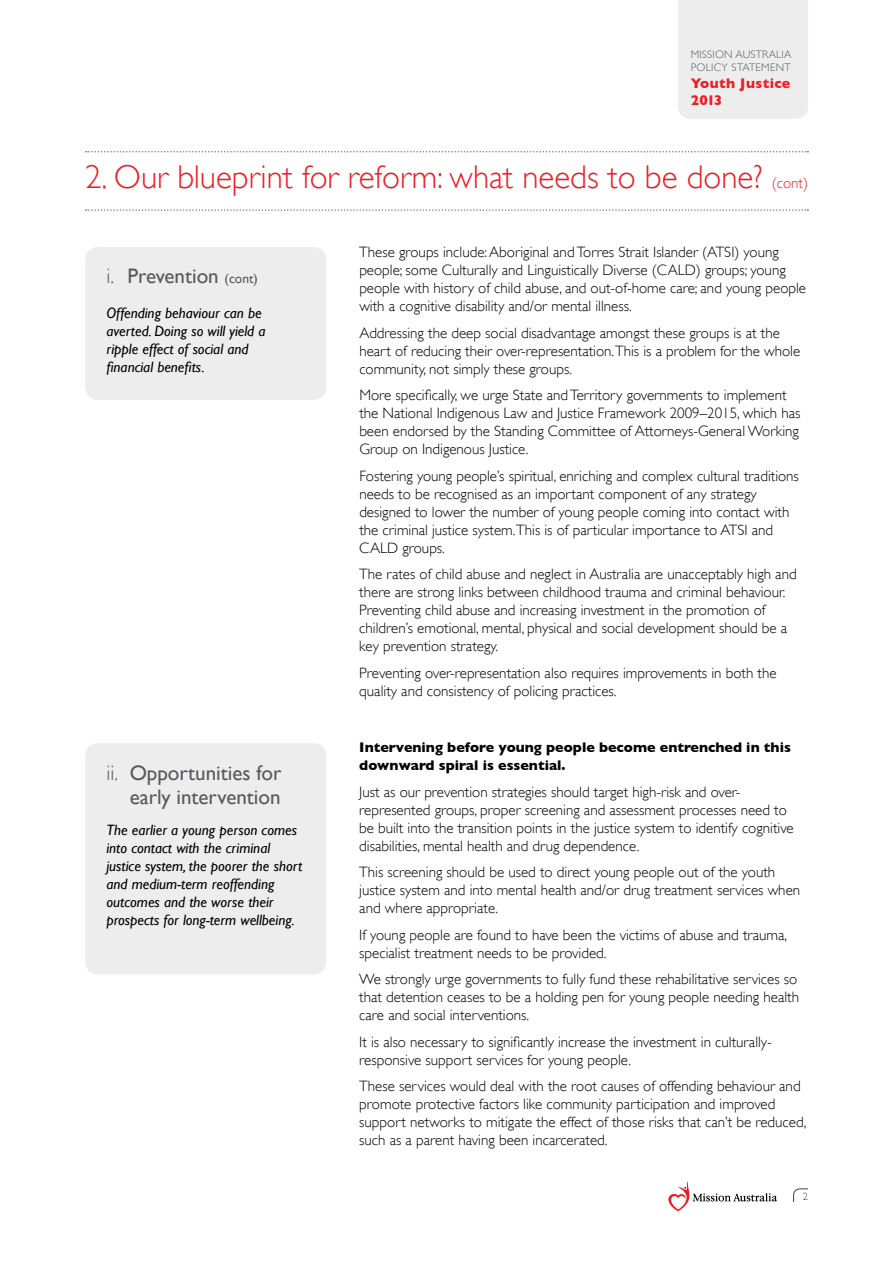
<style>
.page{position:relative;width:893px;height:1263px;background:#fff}
.page>*{position:absolute;margin:0;border:0;box-sizing:border-box;transform-origin:0 0}
.t1{font:300 33px "Gill Sans";color:#ed1d24}
.t2{font:21px/24px "Gill Sans";color:#58595b;text-align:right}
.t3{font:300 15px/18px "Gill Sans";color:#000}
.t4{font:italic 15px/18px "Gill Sans";color:#000}
.t5{font:700 14.25px/18px "Gill Sans";color:#000}
.t6{font:700 14.25px/17.1px "Gill Sans";letter-spacing:.02em;color:#ed1d24}
.t7{font:300 10.95px/13px "Gill Sans";letter-spacing:.02em;color:#58595b}
.t8{font:300 10.5px "Gill Sans";color:#414042}
.s1{font-size:15px}
.s2{font-weight:300}
.s3{font-size:13.5px}
</style>
<div class="page">
<svg style="left:668px;top:1181px;width:109px;height:30px"></svg>
<div style="left:793px;top:1189px;width:25px;height:21px;border:1px solid #414042;border-radius:6px"></div>
<div style="left:786px;top:1202px;width:37px;height:11px;background:#fff"></div>
<div style="left:808px;top:1182px;width:25px;height:50px;background:#fff"></div>
<div style="left:85px;top:743px;width:241px;height:231px;background:#ededee;border-radius:13px"></div>
<svg style="left:86px;top:151px;width:722px;height:1px"></svg>
<svg style="left:86px;top:209px;width:722px;height:2px"></svg>
<div style="left:85px;top:247px;width:241px;height:153px;background:#ededee;border-radius:13px"></div>
<div style="left:678px;top:0;width:130px;height:119px;background:#ededee"></div>
<p class="t7" style="left:691px;top:48px;width:102px">mission australia policy statement</p>
<p class="t6" style="left:691px;top:75px;width:101px">Youth Justice<br>2013</p>
<h1 class="t1" style="left:85px;top:158px;width:724px">2. Our blueprint for reform: what needs to be done? <span class="s1">(cont)</span></h1>
<h2 class="t2" style="left:106px;top:263px;width:153px"><span class="s2">i.</span> Prevention <span class="s3">(cont)</span></h2>
<p class="t4" style="left:106px;top:304px;width:161px">Offending behaviour can be averted. Doing so will yield a ripple effect of social and financial benefits.</p>
<h2 class="t2" style="left:106px;top:761px;width:176px"><span class="s2">ii.</span> Opportunities for early intervention</h2>
<p class="t4" style="left:106px;top:821px;width:197px">The earlier a young person comes into contact with the criminal justice system, the poorer the short and medium-term reoffending outcomes and the worse their prospects for long-term wellbeing.</p>
<p class="t3" style="left:359px;top:243px;width:356px">These groups include: Aboriginal and Torres Strait I slander (ATSI</p>
<p class="t3" style="left:734px;top:243px;width:46px">) young</p>
<p class="t3" style="left:359px;top:261px;width:308px">people; some Culturally and Linguistically Diverse (CAL</p>
<p class="t3" style="left:359px;top:261px;width:448px;text-indent:325px">D) groups; young people with history of child abuse, and out-of-home care; and young people with a cognitive disability and/or mental illness.</p>
<p class="t3" style="left:359px;top:324px;width:442px">Addressing the deep social disadvantage amongst these groups is at the heart of reducing their over-representation.This is a problem for the whole community, not simply these groups.</p>
<p class="t3" style="left:359px;top:386px;width:443px">More specifically, we urge State and Territory governments to implement the National Indigenous Law and Justice Framework 2009–2015, which has been endorsed by the Standing Committee of Attorneys-General Working Group on I ndigenous Justice.</p>
<p class="t3" style="left:359px;top:467px;width:441px">Fostering young people’s spiritual, enriching and complex cultural traditions needs to be recognised as an important component of any strategy designed to lower the number of young people coming into contact with the criminal justice system.This is of particular importance to ATSI</p>
<p class="t3" style="left:752px;top:521px;width:23px">and</p>
<p class="t3" style="left:359px;top:539px;width:11px">CAL</p>
<p class="t3" style="left:359px;top:535px;width:439px;line-height:26.5px;text-indent:28px">D groups.<br>The rates of child abuse and neglect in Australia are unacceptably high and</p>
<p class="t3" style="left:359px;top:583px;width:430px">there are strong links between childhood trauma and criminal behaviour.<br>Preventing child abuse and increasing investment in the promotion of children’s emotional, mental, physical and social development should be a key prevention strategy.</p>
<p class="t3" style="left:359px;top:664px;width:419px">Preventing over-representation also requires improvements in both the quality and consistency of policing practices.</p>
<p class="t5" style="left:359px;top:738px;width:433px">Intervening before young people become entrenched in this downward spiral is essential.</p>
<p class="t3" style="left:359px;top:783px;width:436px">Just as our prevention strategies should target high-risk and over&shy;represented groups, proper screening and assessment processes need to be built into the transition points in the justice system to identify cognitive disabilities, mental health and drug dependence.</p>
<p class="t3" style="left:359px;top:863px;width:442px">This screening should be used to direct young people out of the youth justice system and into mental health and/or drug treatment services when and where appropriate.</p>
<p class="t3" style="left:359px;top:926px;width:429px">If young people are found to have been the victims of abuse and trauma, specialist treatment needs to be provided.</p>
<p class="t3" style="left:359px;top:970px;width:441px;text-align:justify">We strongly urge governments to fully fund these rehabilitative services so that detention ceases to be a holding pen for young people needing health care and social interventions.</p>
<p class="t3" style="left:359px;top:1033px;width:414px">It is also necessary to significantly increase the investment in culturally&shy;responsive support services for young people.</p>
<p class="t3" style="left:359px;top:1077px;width:449px">These services would deal with the root causes of offending behaviour and promote protective factors like community participation and improved support networks to mitigate the effect of those risks that can’t be reduced, such as a parent having been incarcerated.</p>
<p class="t8" style="left:803px;top:1191px;width:7px">2</p>
</div>
